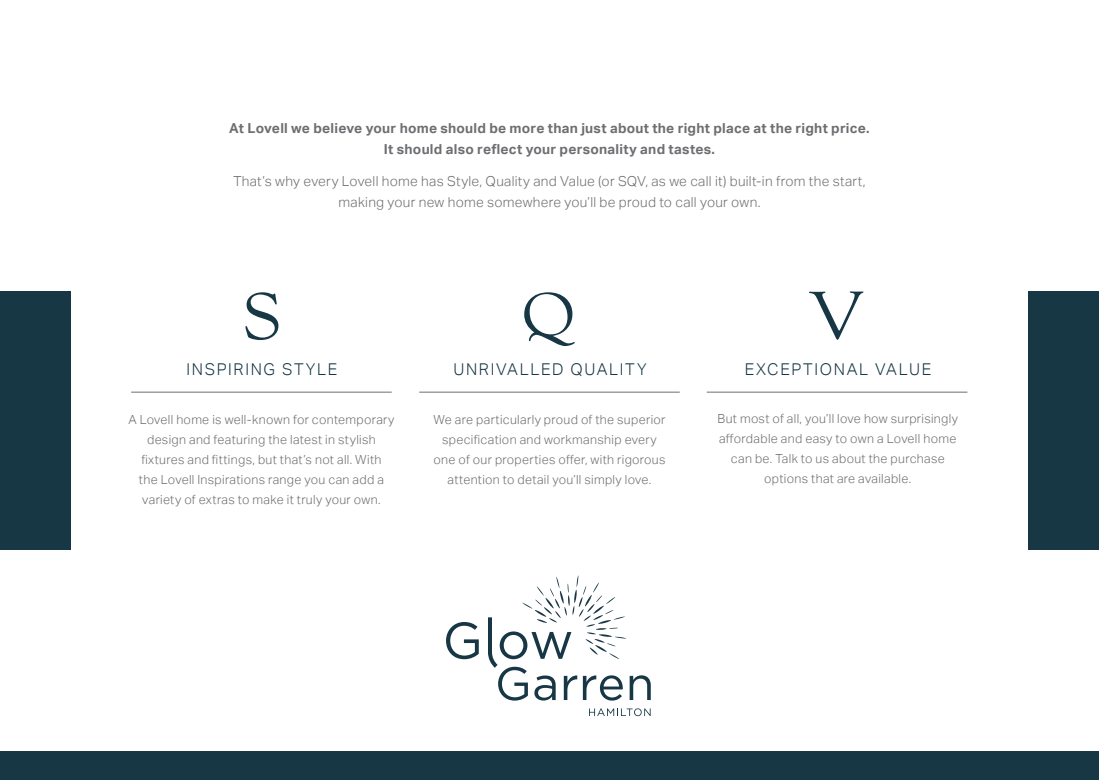
<style>
.page{position:relative;width:1099px;height:780px;background:#fff}
.page>*{position:absolute;margin:0;border:0;box-sizing:border-box;transform-origin:0 0}
.t1{font:300 16.25px "Aktiv Grotesk";letter-spacing:.105em;color:#173745}
.t2{font:300 13.75px/21.2px "Aktiv Grotesk";letter-spacing:.02em;color:#6d6e71;text-align:center}
.t3{font:700 13.75px/21.2px "Aktiv Grotesk";letter-spacing:.02em;color:#6d6e71;text-align:center}
.t4{font:300 12.5px/20px "Aktiv Grotesk";letter-spacing:.025em;color:#6d6e71;text-align:center}
</style>
<div class="page">
<div style="left:1028px;top:291px;width:70px;height:258px;background:#173745"></div>
<div style="left:0;top:291px;width:71px;height:258px;background:#173745"></div>
<svg style="left:245px;top:292px;width:33px;height:48px"></svg>
<hr style="left:131px;top:392px;width:261px;height:1px;background:#6d6e71">
<hr style="left:419px;top:392px;width:260px;height:1px;background:#6d6e71">
<hr style="left:706px;top:392px;width:261px;height:1px;background:#6d6e71">
<svg style="left:524px;top:292px;width:51px;height:54px"></svg>
<svg style="left:809px;top:291px;width:54px;height:49px"></svg>
<div style="left:0;top:751px;width:1098px;height:29px;background:#173745"></div>
<svg style="left:446px;top:622px;width:33px;height:37px"></svg>
<svg style="left:589px;top:708px;width:61px;height:8px"></svg>
<svg style="left:488px;top:575px;width:162px;height:125px"></svg>
<p class="t3" style="left:229px;top:117px;width:642px">At Lovell we believe your home should be more than just about the right place at the right price.<br>It should also reflect your personality and tastes.</p>
<p class="t2" style="left:233px;top:170px;width:633px">That’s why every Lovell home has Style, Quality and Value (or SQV, as we call it) built-in from the start, making your new home somewhere you’ll be proud to call your own.</p>
<h1 class="t1" style="left:186px;top:359px;width:152px">INSPIRING STYLE</h1>
<p class="t4" style="left:128px;top:410px;width:268px">A Lovell home is well-known for contemporary design and featuring the latest in stylish fixtures and fittings, but that’s not all. With<br>the Lovell Inspirations range you can add a variety of extras to make it truly your own.</p>
<h1 class="t1" style="left:453px;top:359px;width:195px">UNRIVALLED QUALITY</h1>
<p class="t4" style="left:433px;top:410px;width:233px">We are particularly proud of the superior specification and workmanship every one of our properties offer, with rigorous attention to detail you’ll simply love.</p>
<h1 class="t1" style="left:744px;top:359px;width:188px">EXCEPTIONAL VALUE</h1>
<p class="t4" style="left:717px;top:408px;width:242px">But most of all, you’ll love how surprisingly affordable and easy to own a Lovell home can be. Talk to us about the purchase options that are available.</p>
</div>
